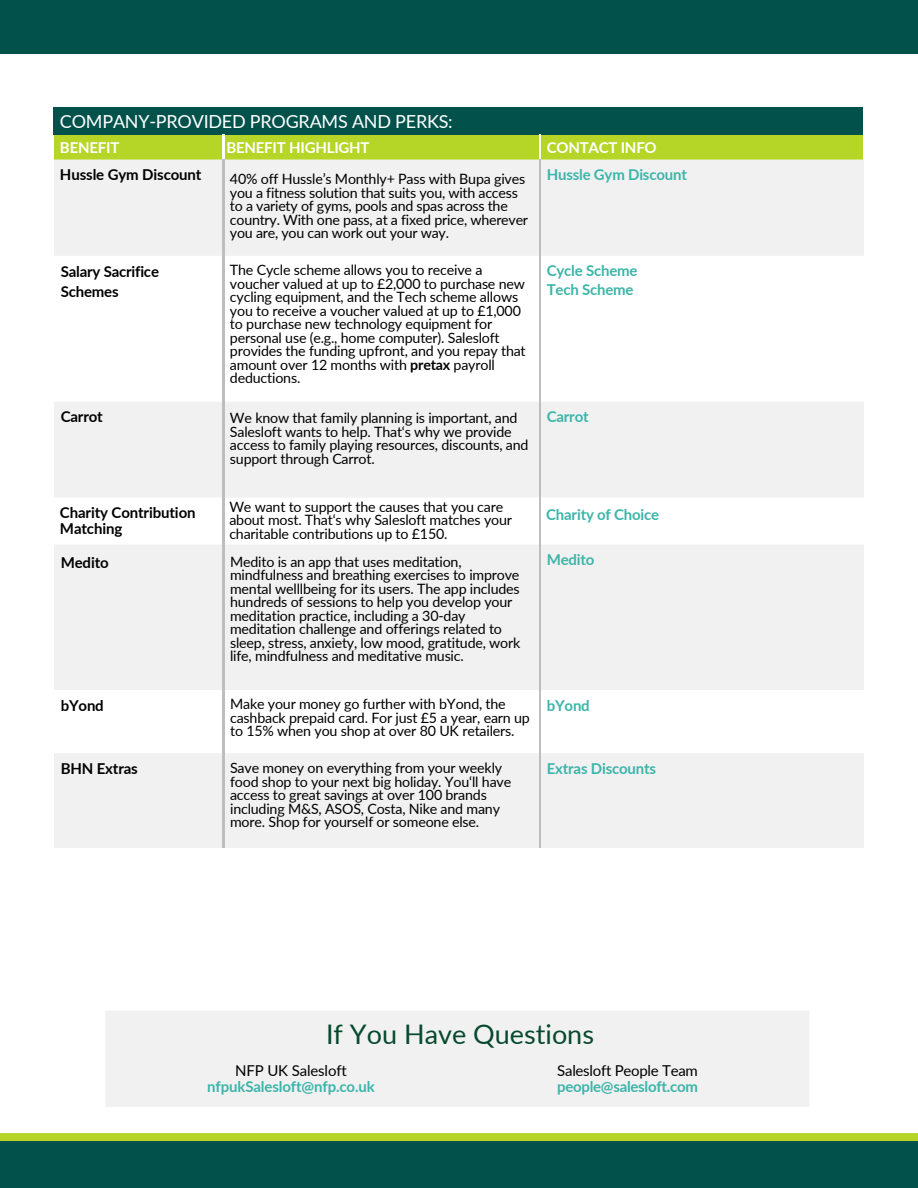
<style>
.page{position:relative;width:918px;height:1188px;background:#fff}
.page>*{position:absolute;margin:0;border:0;box-sizing:border-box;transform-origin:0 0}
.t1{font:27px "Lato";color:#07492e}
.t2{font:18px "Lato";letter-spacing:-.015em;color:#fff}
.t3{font:700 15px/15.8px "Lato";letter-spacing:-.015em;color:#3bb5a9}
.t4{font:700 15px/20.2px "Lato";letter-spacing:-.01em;color:#000}
.t5{font:700 15px "Lato";letter-spacing:-.015em;color:#fff}
.t6{font:14.25px/13.5px "Lato";letter-spacing:-.015em;color:#000}
.s1{color:#fff}
.s2{font-weight:700}
.s3{font-weight:400;color:#000}
</style>
<div class="page">
<div style="left:106px;top:1011px;width:703px;height:96px;background:#f1f1f2"></div>
<div style="left:0;top:0;width:918px;height:54px;background:#02524b"></div>
<div style="left:0;top:1134px;width:918px;height:54px;background:#b5d626"></div>
<div style="left:0;top:1142px;width:918px;height:46px;background:#02524b"></div>
<div style="left:54px;top:108px;width:810px;height:27px;background:#02524b"></div>
<div style="left:54px;top:160px;width:810px;height:96px;background:#f1f1f2"></div>
<svg style="left:54px;top:256px;width:810px;height:592px;fill:#f1f1f2"></svg>
<hr style="left:539px;top:160px;width:2px;height:96px;background:#bcbec0">
<hr style="left:539px;top:256px;width:2px;height:146px;background:#bcbec0">
<hr style="left:539px;top:402px;width:2px;height:96px;background:#bcbec0">
<hr style="left:539px;top:498px;width:2px;height:46px;background:#bcbec0">
<hr style="left:539px;top:544px;width:2px;height:146px;background:#bcbec0">
<hr style="left:539px;top:690px;width:2px;height:63px;background:#bcbec0">
<hr style="left:539px;top:753px;width:2px;height:96px;background:#bcbec0">
<hr style="left:863px;top:108px;width:2px;height:27px;background:#fff">
<div style="left:54px;top:135px;width:809px;height:25px;background:#b5d626"></div>
<hr style="left:223px;top:160px;width:1px;height:96px;background:#bcbec0">
<hr style="left:223px;top:256px;width:1px;height:146px;background:#bcbec0">
<hr style="left:223px;top:402px;width:1px;height:96px;background:#bcbec0">
<hr style="left:223px;top:498px;width:1px;height:46px;background:#bcbec0">
<hr style="left:223px;top:544px;width:1px;height:146px;background:#bcbec0">
<hr style="left:223px;top:690px;width:1px;height:63px;background:#bcbec0">
<hr style="left:223px;top:753px;width:1px;height:96px;background:#bcbec0">
<h2 class="t2" style="left:60px;top:110px;width:394px">COMPANY-PROVIDED PROGRAMS AND PERKS:</h2>
<p class="t4" style="left:60px;top:134px;width:143px;line-height:27px"><span class="s1">BENEFIT<br></span>Hussle Gym Discount</p>
<h4 class="t5" style="left:226px;top:139px;width:145px">BENEFIT HIGHLIGHT</h4>
<h4 class="t6" style="left:230px;top:172px;width:297px">40% off Hussle’s Monthly+ Pass with Bupa gives</h4>
<p class="t6" style="left:230px;top:186px;width:289px">you a fitness solution that suits you, with access</p>
<h4 class="t6" style="left:230px;top:199px;width:279px">to a variety of gyms, pools and spas across the</h4>
<h4 class="t6" style="left:230px;top:213px;width:300px">country. With one pass, at a fixed price, wherever</h4>
<h4 class="t6" style="left:230px;top:226px;width:221px">you are, you can work out your way.</h4>
<p class="t3" style="left:547px;top:134px;width:142px;line-height:27px"><span class="s1">CONTACT INFO<br></span>Hussle Gym Discount</p>
<p class="t4" style="left:61px;top:261px;width:100px">Salary Sacrifice<br>Schemes</p>
<h4 class="t4" style="left:61px;top:406px;width:44px">Carrot</h4>
<h4 class="t6" style="left:230px;top:263px;width:297px">The Cycle scheme allows you to receive a voucher valued at up to £2,000 to purchase new cycling equipment, and the Tech scheme allows you to receive a voucher valued at up to £1,000 to purchase new technology equipment for personal use (e.g., home computer). Salesloft provides the funding upfront, and you repay that amount over 12 months with <span class="s2">pretax</span> payroll deductions.</h4>
<h4 class="t6" style="left:230px;top:411px;width:300px">We know that family planning is important, and Salesloft wants to help. That‘s why we provide access to family playing resources, discounts, and support through Carrot.</h4>
<h4 class="t3" style="left:547px;top:261px;width:92px;line-height:19.2px">Cycle Scheme<br>Tech Scheme</h4>
<p class="t3" style="left:547px;top:409px;width:43px">Carrot</p>
<p class="t4" style="left:60px;top:505px;width:137px;line-height:15.8px">Charity Contribution<br>Matching</p>
<h1 class="t6" style="left:229px;top:499px;width:284px">We want to support the causes that you care about most. That‘s why Salesloft matches your charitable contributions up to £150.</h1>
<p class="t3" style="left:546px;top:506px;width:115px">Charity of Choice</p>
<p class="t4" style="left:61px;top:552px;width:50px">Medito</p>
<h4 class="t6" style="left:230px;top:554px;width:292px">Medito is an app that uses meditation, mindfulness and breathing exercises to improve mental welllbeing for its users. The app includes hundreds of sessions to help you develop your meditation practice, including a 30-day meditation challenge and offerings related to sleep, stress, anxiety, low mood, gratitude, work life, mindfulness and meditative music.</h4>
<p class="t3" style="left:547px;top:552px;width:49px">Medito</p>
<h3 class="t4" style="left:61px;top:695px;width:45px">bYond</h3>
<p class="t6" style="left:230px;top:697px;width:301px">Make your money go further with bYond, the cashback prepaid card. For just £5 a year, earn up to 15% when you shop at over 80 UK retailers.</p>
<h4 class="t3" style="left:547px;top:697px;width:45px">bYond</h4>
<p class="t4" style="left:61px;top:758px;width:79px">BHN Extras</p>
<p class="t6" style="left:230px;top:761px;width:283px">Save money on everything from your weekly food shop to your next big holiday. You‘ll have access to great savings at over 100 brands including M&amp;S, ASOS, Costa, Nike and many more. Shop for yourself or someone else.</p>
<h4 class="t3" style="left:547px;top:760px;width:111px">Extras Discounts</h4>
<p class="t1" style="left:326px;top:1018px;width:270px">If You Have Questions</p>
<h4 class="t3" style="left:207px;top:1063px;width:169px;text-align:center"><span class="s3">NFP UK Salesloft </span>nfpukSalesloft@nfp.co.uk</h4>
<h4 class="t3" style="left:557px;top:1063px;width:142px"><span class="s3">Salesloft People Team </span>people@salesloft.com</h4>
</div>
